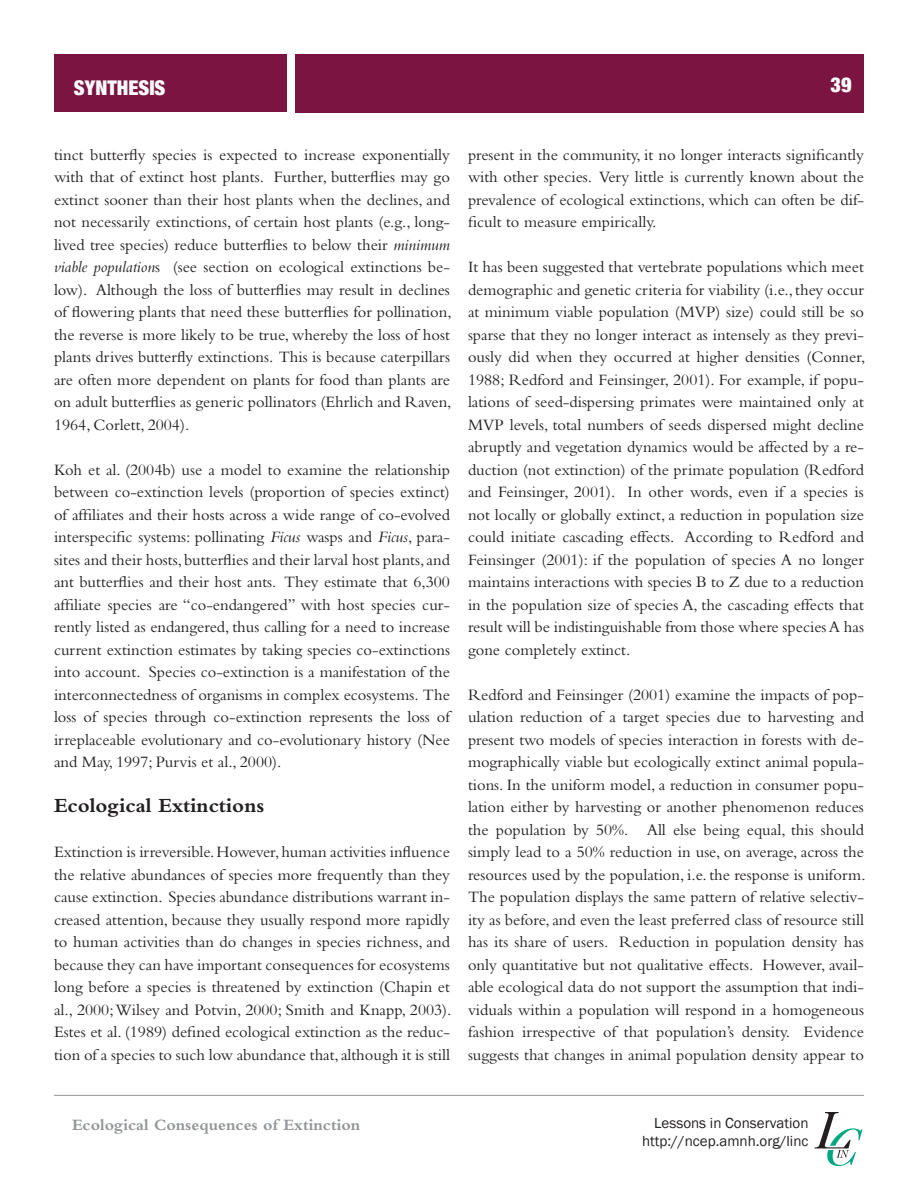
<style>
.page{position:relative;width:918px;height:1188px;background:#fff}
.page>*{position:absolute;margin:0;border:0;box-sizing:border-box;transform-origin:0 0}
.SYN_2_Heading_1{font:700 21px "Bembo";color:#231f20}
.t1{font:900 condensed 20.25px "Helvetica Neue";color:#fafdfe}
.t2{font:16.5px/22.5px "Bembo";color:#231f20;text-align:justify}
.t3{font:700 16.5px "Bembo";color:#939698}
.t4{font:15px/18px "Franklin Gothic";color:#231f20;text-align:right}
.s1{font-style:italic}
</style>
<div class="page">
<div style="left:54px;top:54px;width:232px;height:58px;background:#7c1442"></div>
<div style="left:296px;top:54px;width:568px;height:58px;background:#7c1442"></div>
<svg style="left:814px;top:1112px;width:48px;height:54px"></svg>
<hr style="left:54px;top:1095px;width:810px;height:1px;background:#939698">
<p class="t1" style="left:74px;top:75px;width:93px">SYNTHESIS</p>
<p class="t1" style="left:831px;top:72px;width:23px">39</p>
<p class="t2" style="left:54px;top:143px;width:399px">tinct butterfly species is expected to increase exponentially with that of extinct host plants. Further, butterflies may go extinct sooner than their host plants when the declines, and not necessarily extinctions, of certain host plants (e.g., long&shy;lived tree species) reduce butterflies to below their <span class="s1">minimum viable population</span>s (see section on ecological extinctions be&shy;low). Although the loss of butterflies may result in declines of flowering plants that need these butterflies for pollination, the reverse is more likely to be true, whereby the loss of host plants drives butterfly extinctions. This is because caterpillars are often more dependent on plants for food than plants are on adult butterflies as generic pollinators (Ehrlich and Raven, 1964, Corlett, 2004).</p>
<p class="t2" style="left:54px;top:458px;width:398px">Koh et al. (2004b) use a model to examine the relationship between co-extinction levels (proportion of species extinct) of affiliates and their hosts across a wide range of co-evolved interspecific systems: pollinating <span class="s1">Ficus</span> wasps and <span class="s1">Ficus</span>, para&shy;sites and their hosts, butterflies and their larval host plants, and ant butterflies and their host ants. They estimate that 6,300 affiliate species are “co-endangered” with host species cur&shy;rently listed as endangered, thus calling for a need to increase current extinction estimates by taking species co-extinctions into account. Species co-extinction is a manifestation of the interconnectedness of organisms in complex ecosystems. The loss of species through co-extinction represents the loss of irreplaceable evolutionary and co-evolutionary history (Nee and May, 1997; Purvis et al., 2000).</p>
<p class="SYN_2_Heading_1" style="left:54px;top:794px;width:212px">Ecological Extinctions</p>
<p class="t2" style="left:54px;top:840px;width:399px">Extinction is irreversible. However, human activities influence the relative abundances of species more frequently than they cause extinction. Species abundance distributions warrant in&shy;creased attention, because they usually respond more rapidly to human activities than do changes in species richness, and because they can have important consequences for ecosystems long before a species is threatened by extinction (Chapin et al., 2000; Wilsey and Potvin, 2000; Smith and Knapp, 2003).<br>Estes et al. (1989) defined ecological extinction as the reduc&shy;tion of a species to such low abundance that, although it is still</p>
<p class="t2" style="left:468px;top:143px;width:397px">present in the community, it no longer interacts significantly with other species. Very little is currently known about the prevalence of ecological extinctions, which can often be dif&shy;ficult to measure empirically.</p>
<p class="t2" style="left:468px;top:256px;width:399px">It has been suggested that vertebrate populations which meet demographic and genetic criteria for viability (i.e., they occur at minimum viable population (MVP) size) could still be so sparse that they no longer interact as intensely as they previ&shy;ously did when they occurred at higher densities (Conner, 1988; Redford and Feinsinger, 2001). For example, if popu&shy;lations of seed-dispersing primates were maintained only at MVP levels, total numbers of seeds dispersed might decline abruptly and vegetation dynamics would be affected by a re&shy;duction (not extinction) of the primate population (Redford and Feinsinger, 2001). In other words, even if a species is not locally or globally extinct, a reduction in population size could initiate cascading effects. According to Redford and Feinsinger (2001): if the population of species A no longer maintains interactions with species B to Z due to a reduction in the population size of species A, the cascading effects that result will be indistinguishable from those where species A has gone completely extinct.</p>
<p class="t2" style="left:468px;top:683px;width:399px">Redford and Feinsinger (2001) examine the impacts of pop&shy;ulation reduction of a target species due to harvesting and present two models of species interaction in forests with de&shy;mographically viable but ecologically extinct animal popula&shy;tions. In the uniform model, a reduction in consumer popu&shy;lation either by harvesting or another phenomenon reduces the population by 50%. All else being equal, this should simply lead to a 50% reduction in use, on average, across the resources used by the population, i.e. the response is uniform.<br>The population displays the same pattern of relative selectiv&shy;ity as before, and even the least preferred class of resource still has its share of users. Reduction in population density has only quantitative but not qualitative effects. However, avail&shy;able ecological data do not support the assumption that indi&shy;viduals within a population will respond in a homogeneous fashion irrespective of that population’s density. Evidence suggests that changes in animal population density appear to</p>
<p class="t3" style="left:72px;top:1116px;width:290px">Ecological Consequences of Extinction</p>
<p class="t4" style="left:642px;top:1114px;width:168px">Lessons in Conservation http://ncep.amnh.org/linc</p>
</div>
